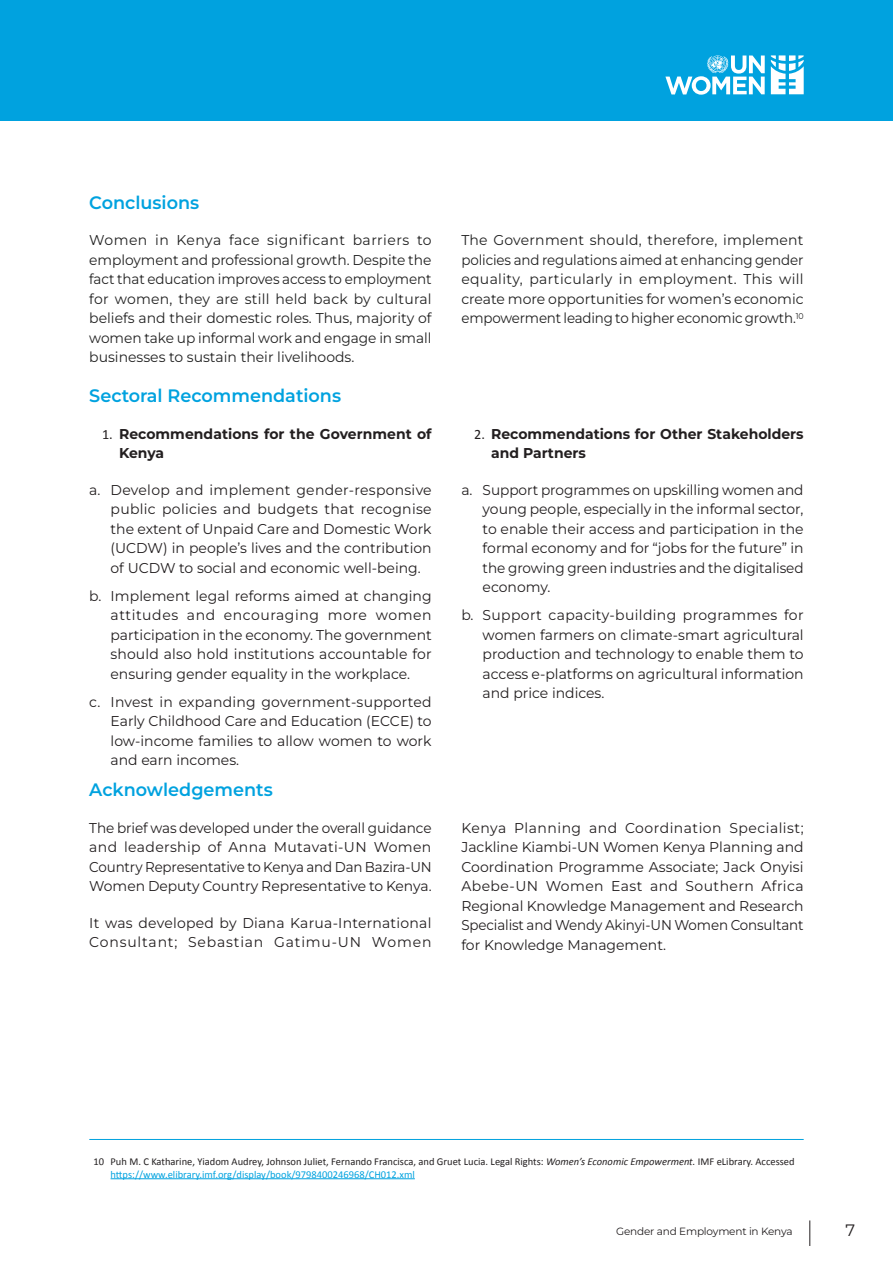
<style>
.page{position:relative;width:893px;height:1263px;background:#fff}
.page>*{position:absolute;margin:0;border:0;box-sizing:border-box;transform-origin:0 0}
.Normal1{font:600 18px "Montserrat";color:#00a2df}
.t1{font:16.5px "Montserrat";color:#231f20}
.t2{font:14.25px/19.5px "Montserrat";color:#231f20;text-align:justify}
.t3{font:14.25px/19.5px "Montserrat";letter-spacing:-.005em;color:#222;text-align:justify}
.t4{font:14.25px/19.5px "Montserrat";color:#231f20;text-align:justify;scale:.95 1}
.t5{font:700 14.25px/19.5px "Montserrat";color:#231f20}
.FOOTNOTE{font:10.5px/12.6px "Calibri";color:#231f20}
.t6{font:10.5px "Montserrat";letter-spacing:-.02em;color:#231f20}
.s1{font-family:"Calibri";font-weight:400}
.s2{font-style:italic}
.s3{color:#00a2df}
</style>
<div class="page">
<div style="left:0;top:0;width:893px;height:121px;background:#00a2df"></div>
<svg style="left:809px;top:1220px;width:1px;height:26px"></svg>
<svg style="left:665px;top:55px;width:100px;height:40px"></svg>
<svg style="left:771px;top:55px;width:33px;height:39px"></svg>
<hr style="left:89px;top:1139px;width:715px;height:1px;background:#00a2df">
<hr style="left:111px;top:1178px;width:304px;height:1px;background:#00a2df">
<p class="Normal1" style="left:89px;top:190px;width:111px">Conclusions</p>
<p class="t3" style="left:89px;top:230px;width:344px">Women in Kenya face significant barriers to employment and professional growth. Despite the fact that education improves access to employment for women, they are still held back by cultural beliefs and their domestic roles. Thus, majority of women take up informal work and engage in small businesses to sustain their livelihoods.</p>
<p class="t3" style="left:461px;top:230px;width:344px">The Government should, therefore, implement policies and regulations aimed at enhancing gender equality, particularly in employment. This will create more opportunities for women’s economic empowerment leading to higher economic growth.<sup>10</sup></p>
<p class="Normal1" style="left:89px;top:384px;width:253px">Sectoral Recommendations</p>
<p class="t5" style="left:119px;top:423px;width:314px;text-indent:-17px"><span class="s1">1.</span> Recommendations for the Government of<br>Kenya</p>
<p class="t2" style="left:111px;top:479px;width:323px;text-indent:-21px">a. Develop and implement gender-responsive public policies and budgets that recognise the extent of Unpaid Care and Domestic Work (UCDW) in people’s lives and the contribution of UCDW to social and economic well-being.</p>
<p class="t2" style="left:111px;top:585px;width:323px;text-indent:-21px">b. Implement legal reforms aimed at changing attitudes and encouraging more women participation in the economy. The government should also hold institutions accountable for ensuring gender equality in the workplace.</p>
<p class="t2" style="left:111px;top:691px;width:323px;text-indent:-21px">c. Invest in expanding government-supported Early Childhood Care and Education (ECCE) to low-income families to allow women to work and earn incomes.</p>
<p class="t5" style="left:491px;top:423px;width:314px;text-indent:-17px"><span class="s1">2.</span> Recommendations for Other Stakeholders and Partners</p>
<p class="t2" style="left:483px;top:479px;width:323px;text-indent:-21px">a. Support programmes on upskilling women and young people, especially in the informal sector, to enable their access and participation in the formal economy and for “jobs for the future” in the growing green industries and the digitalised economy.</p>
<p class="t2" style="left:483px;top:605px;width:323px;text-indent:-21px">b. Support capacity-building programmes for women farmers on climate-smart agricultural production and technology to enable them to access e-platforms on agricultural information and price indices.</p>
<p class="Normal1" style="left:89px;top:778px;width:185px">Acknowledgements</p>
<p class="t4" style="left:89px;top:818px;width:362px">The brief was developed under the overall guidance and leadership of Anna Mutavati-UN Women Country Representative to Kenya and Dan Bazira-UN Women Deputy Country Representative to Kenya.</p>
<p class="t2" style="left:89px;top:913px;width:344px">It was developed by Diana Karua-International<br>Consultant; Sebastian Gatimu-UN Women</p>
<p class="t2" style="left:461px;top:818px;width:344px">Kenya Planning and Coordination Specialist; Jackline Kiambi-UN Women Kenya Planning and Coordination Programme Associate; Jack Onyisi Abebe-UN Women East and Southern Africa Regional Knowledge Management and Research Specialist and Wendy Akinyi-UN Women Consultant for Knowledge Management.</p>
<p class="FOOTNOTE" style="left:111px;top:1155px;width:686px;text-indent:-17px">10 Puh M. C Katharine, Yiadom Audrey, Johnson Juliet, Fernando Francisca, and Gruet Lucia. Legal Rights: <span class="s2">Women’s Economic Empowerment.</span> IMF eLibrary. Accessed <span class="s3">https://www.elibrary.imf.org/display/book/9798400246968/CH012.xml</span></p>
<p class="t6" style="left:616px;top:1224px;width:178px">Gender and Employment in Kenya</p>
<p class="t1" style="left:845px;top:1219px;width:11px">7</p>
</div>
